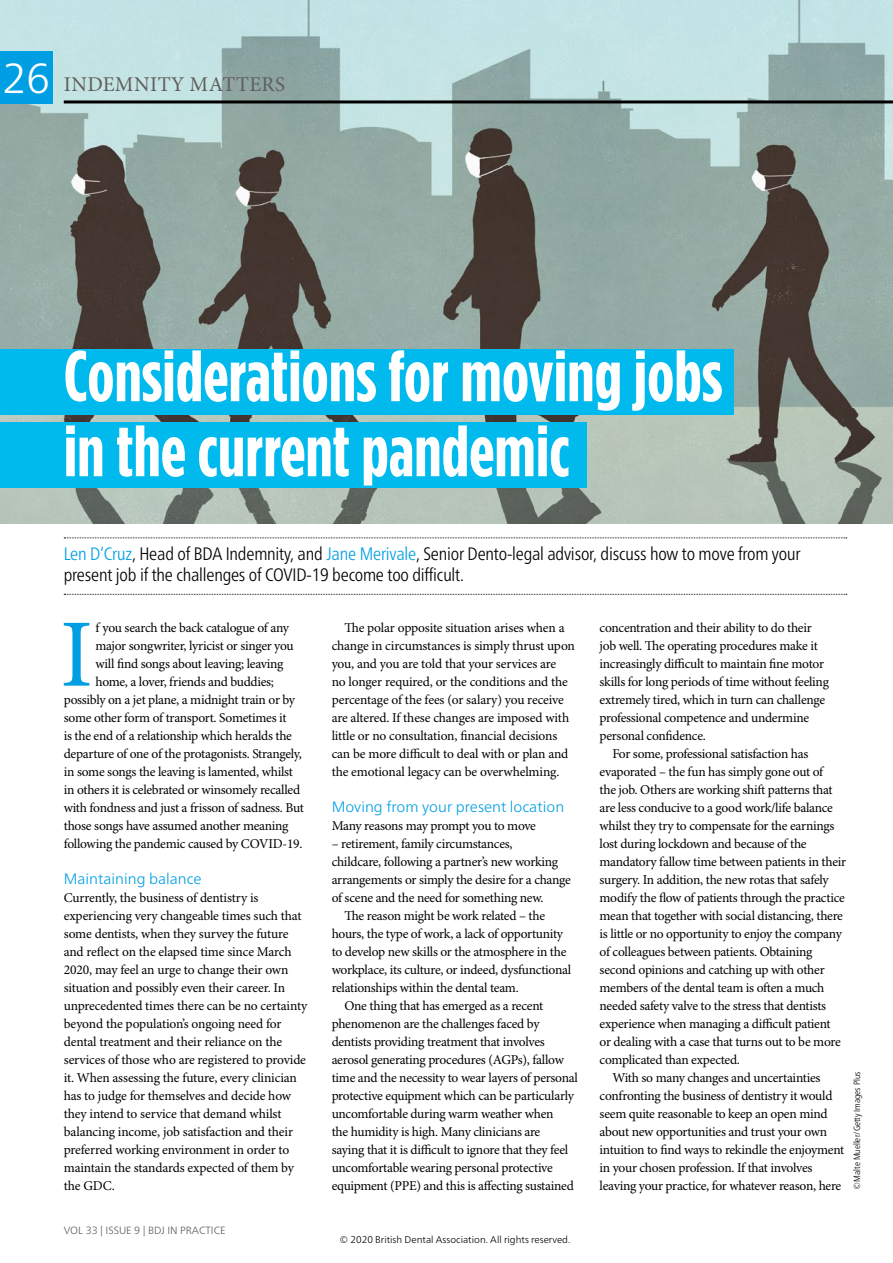
<style>
.page{position:relative;width:893px;height:1263px;background:#fff}
.page>*{position:absolute;margin:0;border:0;box-sizing:border-box;transform-origin:0 0}
.Para_body_drop_cap{font:96.6px "Minion Pro";color:#009fe3}
.Title_headline_colou{font:700 72px/75px "Gotham Condensed";color:#fff}
.NoXML_page_numbers{font:300 42px "Frutiger Neue LT Pro";color:#fff}
.NoXML_category{font:21px "Minion Pro";letter-spacing:.02em;color:#605e5e}
.Para_standfirst{font:300 condensed 18px/21.6px "Frutiger Neue LT Pro";letter-spacing:-.01em;color:#000}
.SectionHeading_1_x{font:300 15px "Frutiger Neue LT Pro";color:#009fe3}
.Para_body{font:13.5px/18px "Minion Pro";letter-spacing:-.02em;color:#000}
.Para_body_1st{font:13.5px/18px "Minion Pro";letter-spacing:-.015em;color:#000}
.Para_body_drop_cap-2{font:13.5px "Minion Pro";letter-spacing:-.025em;color:#000}
.NoXML_footer{font:300 10.5px "Frutiger Neue LT Pro";color:#605e5e}
.t1{font:300 9.75px "Frutiger Neue LT Pro";color:#000}
.Image_Source_credit{font:300 condensed 9px "Frutiger Neue LT Pro";color:#000}
.s1{color:#009fe3}
</style>
<div class="page">
<img style="left:0;top:0;width:893px;height:524px">
<div style="left:0;top:51px;width:52px;height:52px;background:#009fe3"></div>
<hr style="left:64px;top:100px;width:829px;height:3px;background:#000">
<div style="left:0;top:349px;width:733px;height:66px;background:#00baee"></div>
<div style="left:0;top:422px;width:587px;height:66px;background:#00baee"></div>
<svg style="left:64px;top:537px;width:783px;height:1px"></svg>
<svg style="left:64px;top:594px;width:783px;height:1px"></svg>
<p class="NoXML_page_numbers" style="left:2px;top:54px;width:50px">26</p>
<p class="NoXML_category" style="left:64px;top:72px;width:223px">INDEMNITY MATTERS</p>
<p class="Title_headline_colou" style="left:64px;top:338px;width:660px">Considerations for moving jobs in the current pandemic</p>
<p class="Para_standfirst" style="left:64px;top:542px;width:738px"><span class="s1">Len D’Cruz</span>, Head of BDA Indemnity, and <span class="s1">Jane Merivale</span>, Senior Dento-legal advisor, discuss how to move from your present job if the challenges of COVID-19 become too difficult.</p>
<p class="Para_body_drop_cap" style="left:60px;top:597px;width:34px">I</p>
<p class="Para_body_drop_cap-2" style="left:95px;top:619px;width:195px">f you search the back catalogue of any</p>
<p class="Para_body_drop_cap-2" style="left:95px;top:637px;width:200px">major songwriter, lyricist or singer you</p>
<p class="Para_body_drop_cap-2" style="left:95px;top:655px;width:190px">will find songs about leaving; leaving</p>
<p class="Para_body_drop_cap-2" style="left:95px;top:673px;width:180px">home, a lover, friends and buddies;</p>
<p class="Para_body_drop_cap-2" style="left:64px;top:691px;width:233px">possibly on a jet plane, a midnight train or by</p>
<p class="Para_body_drop_cap-2" style="left:64px;top:709px;width:224px">some other form of transport. Sometimes it</p>
<p class="Para_body_drop_cap-2" style="left:64px;top:727px;width:230px">is the end of a relationship which heralds the</p>
<p class="Para_body_drop_cap-2" style="left:64px;top:745px;width:240px">departure of one of the protagonists. Strangely,</p>
<p class="Para_body_drop_cap-2" style="left:64px;top:763px;width:231px">in some songs the leaving is lamented, whilst</p>
<p class="Para_body_drop_cap-2" style="left:64px;top:781px;width:238px">in others it is celebrated or winsomely recalled</p>
<p class="Para_body_drop_cap-2" style="left:64px;top:799px;width:242px">with fondness and just a frisson of sadness. But</p>
<p class="Para_body_drop_cap-2" style="left:64px;top:817px;width:226px">those songs have assumed another meaning</p>
<p class="Para_body_drop_cap-2" style="left:64px;top:835px;width:240px">following the pandemic caused by COVID-19.</p>
<p class="SectionHeading_1_x" style="left:64px;top:870px;width:139px">Maintaining balance</p>
<p class="Para_body_1st" style="left:64px;top:889px;width:245px">Currently, the business of dentistry is experiencing very changeable times such that some dentists, when they survey the future and reflect on the elapsed time since March 2020, may feel an urge to change their own situation and possibly even their career. In unprecedented times there can be no certainty beyond the population’s ongoing need for dental treatment and their reliance on the services of those who are registered to provide it. When assessing the future, every clinician has to judge for themselves and decide how they intend to service that demand whilst balancing income, job satisfaction and their preferred working environment in order to maintain the standards expected of them by the GDC.</p>
<p class="NoXML_footer" style="left:64px;top:1224px;width:163px">VOL 33 | ISSUE 9 | BDJ IN PRACTICE</p>
<p class="Para_body" style="left:332px;top:619px;width:245px;text-indent:13px">The polar opposite situation arises when a change in circumstances is simply thrust upon you, and you are told that your services are<br>no longer required, or the conditions and the percentage of the fees (or salary) you receive are altered. If these changes are imposed with little or no consultation, financial decisions can be more difficult to deal with or plan and the emotional legacy can be overwhelming.</p>
<p class="SectionHeading_1_x" style="left:332px;top:798px;width:234px">Moving from your present location</p>
<p class="Para_body_1st" style="left:332px;top:817px;width:206px">Many reasons may prompt you to move</p>
<p class="Para_body_1st" style="left:332px;top:835px;width:241px">– retirement, family circumstances,<br>childcare, following a partner’s new working arrangements or simply the desire for a change of scene and the need for something new.</p>
<p class="Para_body" style="left:332px;top:907px;width:241px;text-indent:13px">The reason might be work related – the hours, the type of work, a lack of opportunity to develop new skills or the atmosphere in the workplace, its culture, or indeed, dysfunctional relationships within the dental team.</p>
<p class="Para_body" style="left:332px;top:997px;width:248px;text-indent:13px">One thing that has emerged as a recent phenomenon are the challenges faced by dentists providing treatment that involves aerosol generating procedures (AGPs), fallow time and the necessity to wear layers of personal protective equipment which can be particularly uncomfortable during warm weather when<br>the humidity is high. Many clinicians are<br>saying that it is difficult to ignore that they feel uncomfortable wearing personal protective equipment (PPE) and this is affecting sustained</p>
<p class="t1" style="left:340px;top:1234px;width:232px">© 2020 British Dental Association. All rights reserved.</p>
<p class="Para_body" style="left:600px;top:619px;width:231px">concentration and their ability to do their job well. The operating procedures make it increasingly difficult to maintain fine motor skills for long periods of time without feeling extremely tired, which in turn can challenge professional competence and undermine personal confidence.</p>
<p class="Para_body" style="left:600px;top:745px;width:248px;text-indent:13px">For some, professional satisfaction has evaporated – the fun has simply gone out of<br>the job. Others are working shift patterns that are less conducive to a good work/life balance whilst they try to compensate for the earnings lost during lockdown and because of the mandatory fallow time between patients in their surgery. In addition, the new rotas that safely modify the flow of patients through the practice mean that together with social distancing, there is little or no opportunity to enjoy the company of colleagues between patients. Obtaining second opinions and catching up with other members of the dental team is often a much needed safety valve to the stress that dentists experience when managing a difficult patient<br>or dealing with a case that turns out to be more complicated than expected.</p>
<p class="Para_body" style="left:600px;top:1069px;width:246px;text-indent:13px">With so many changes and uncertainties confronting the business of dentistry it would seem quite reasonable to keep an open mind about new opportunities and trust your own intuition to find ways to rekindle the enjoyment in your chosen profession. If that involves leaving your practice, for whatever reason, here</p>
<p class="Image_Source_credit" style="left:852px;top:1190px;width:119px;rotate:-90deg">©Malte Mueller/Getty Images Plus</p>
</div>
